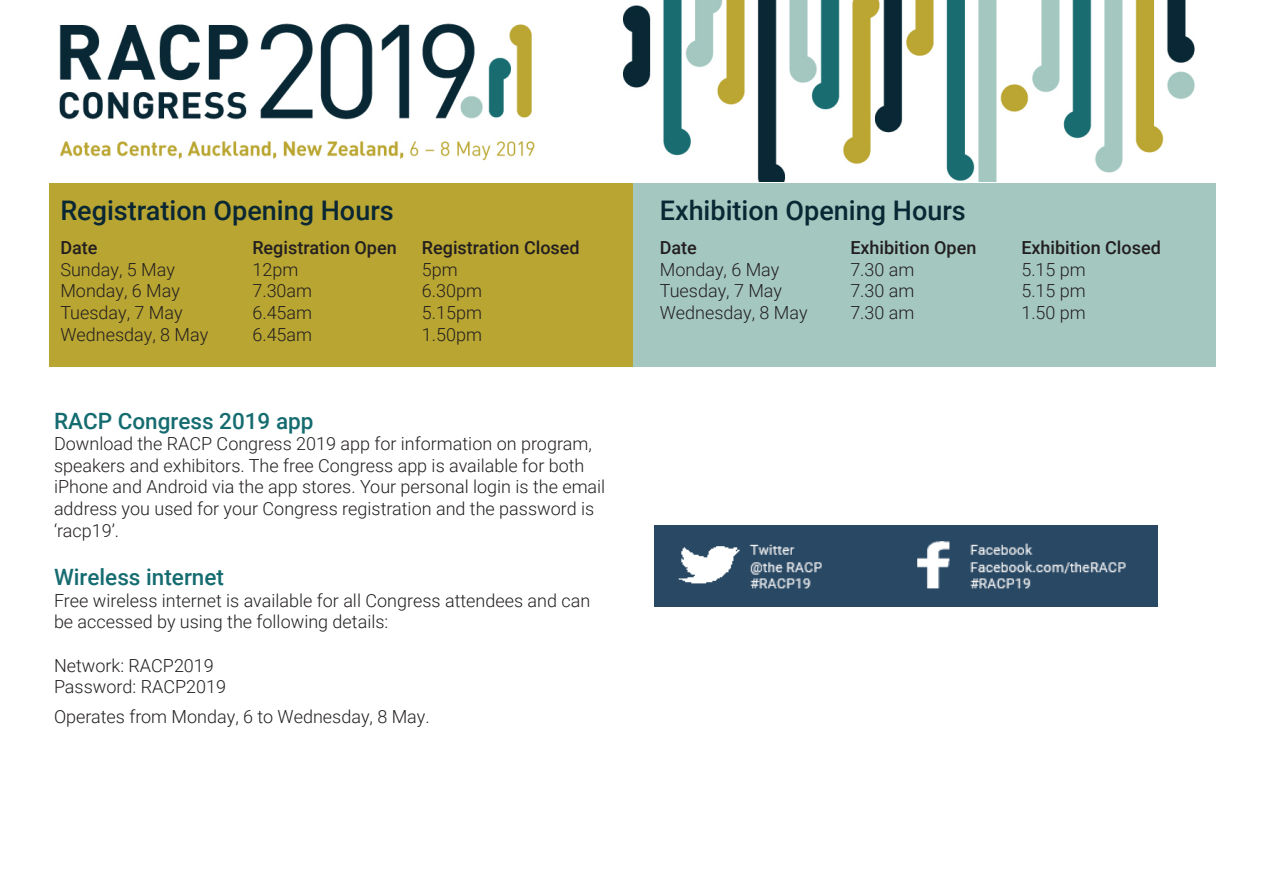
<style>
.page{position:relative;width:1263px;height:893px;background:#fff}
.page>*{position:absolute;margin:0;border:0;box-sizing:border-box;transform-origin:0 0}
.t1{font:500 27px "Roboto";color:#0a2734}
.HEading_15pt{font:500 22.5px "Roboto";color:#156c70}
.t2{font:300 18px/21.6px "Roboto";color:#231f20}
.t3{font:500 18px "Roboto";color:#231f20}
</style>
<div class="page">
<div style="left:632px;top:183px;width:583px;height:184px;background:#a4c8c0"></div>
<div style="left:49px;top:183px;width:583px;height:184px;background:#b9a531"></div>
<img style="left:59px;top:0;width:1136px;height:182px">
<img style="left:655px;top:525px;width:503px;height:82px">
<p class="t1" style="left:60px;top:191px;width:335px">Registration Opening Hours</p>
<p class="t3" style="left:60px;top:235px;width:39px">Date</p>
<p class="t3" style="left:252px;top:235px;width:146px">Registration Open</p>
<p class="t3" style="left:422px;top:235px;width:159px">Registration Closed</p>
<p class="t2" style="left:60px;top:258px;width:116px">Sunday, 5 May</p>
<p class="t2" style="left:252px;top:258px;width:47px">12pm</p>
<p class="t2" style="left:422px;top:258px;width:37px">5pm</p>
<p class="t2" style="left:60px;top:280px;width:121px">Monday, 6 May</p>
<p class="t2" style="left:252px;top:280px;width:61px">7.30am</p>
<p class="t2" style="left:422px;top:280px;width:62px">6.30pm</p>
<p class="t2" style="left:60px;top:301px;width:124px">Tuesday, 7 May</p>
<p class="t2" style="left:252px;top:301px;width:61px">6.45am</p>
<p class="t2" style="left:422px;top:301px;width:62px">5.15pm</p>
<p class="t2" style="left:60px;top:323px;width:149px">Wednesday, 8 May</p>
<p class="t2" style="left:252px;top:323px;width:61px">6.45am</p>
<p class="t2" style="left:422px;top:323px;width:62px">1.50pm</p>
<p class="HEading_15pt" style="left:54px;top:405px;width:261px">RACP Congress 2019 app</p>
<p class="t2" style="left:54px;top:432px;width:553px">Download the RACP Congress 2019 app for information on program, speakers and exhibitors. The free Congress app is available for both iPhone and Android via the app stores. Your personal login is the email address you used for your Congress registration and the password is ‘racp19’.</p>
<p class="HEading_15pt" style="left:54px;top:561px;width:172px">Wireless internet</p>
<p class="t2" style="left:54px;top:589px;width:538px">Free wireless internet is available for all Congress attendees and can be accessed by using the following details:</p>
<p class="t2" style="left:54px;top:654px;width:161px">Network: RACP2019</p>
<p class="t2" style="left:54px;top:675px;width:174px">Password: RACP2019</p>
<p class="t2" style="left:54px;top:705px;width:377px">Operates from Monday, 6 to Wednesday, 8 May.</p>
<p class="t1" style="left:660px;top:191px;width:308px">Exhibition Opening Hours</p>
<p class="t3" style="left:660px;top:235px;width:39px">Date</p>
<p class="t3" style="left:850px;top:235px;width:128px">Exhibition Open</p>
<p class="t3" style="left:1021px;top:235px;width:141px">Exhibition Closed</p>
<p class="t2" style="left:660px;top:258px;width:121px">Monday, 6 May</p>
<p class="t2" style="left:850px;top:258px;width:66px">7.30 am</p>
<p class="t2" style="left:1021px;top:258px;width:66px">5.15 pm</p>
<p class="t2" style="left:660px;top:280px;width:124px">Tuesday, 7 May</p>
<p class="t2" style="left:850px;top:280px;width:66px">7.30 am</p>
<p class="t2" style="left:1021px;top:280px;width:66px">5.15 pm</p>
<p class="t2" style="left:660px;top:301px;width:149px">Wednesday, 8 May</p>
<p class="t2" style="left:850px;top:301px;width:66px">7.30 am</p>
<p class="t2" style="left:1021px;top:301px;width:66px">1.50 pm</p>
</div>
